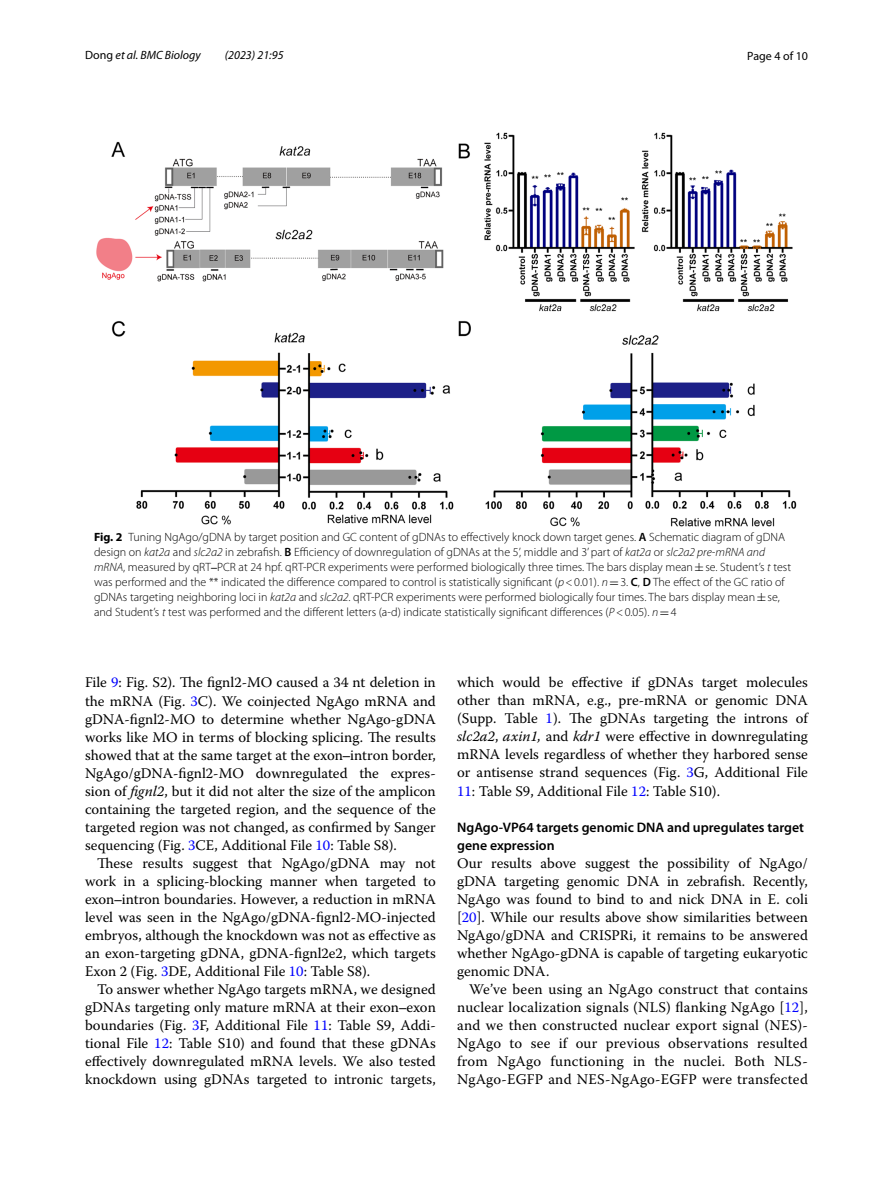
<style>
.page{position:relative;width:893px;height:1187px;background:#fff}
.page>*{position:absolute;margin:0;border:0;box-sizing:border-box;transform-origin:0 0}
.t1{font:14.7px/18px "Warnock Pro";color:#000;text-align:justify}
.t2{font:600 13.8px/18px "Myriad Pro";color:#000}
.t3{font:300 12px/15px "Myriad Pro";color:#000}
.t4{font:italic 12px "Myriad Pro";color:#000}
.t5{font:12px "Myriad Pro";color:#000}
.s1{font-style:normal}
.s2{font-weight:700}
.s3{font-weight:600}
.s4{font-style:italic}
.s5{font-family:"STIX Math";font-weight:400}
.s6{font-family:"MTSY";font-weight:400}
.s7{color:#00f}
.s8{font-family:"STIX Math"}
</style>
<div class="page">
<img style="left:96px;top:133px;width:701px;height:393px">
<p class="t4" style="left:85px;top:48px;width:117px"><span class="s1">Dong</span> et al. BMC Biology</p>
<p class="t4" style="left:225px;top:48px;width:60px">(2023) 21:95</p>
<p class="t5" style="left:747px;top:48px;width:62px">Page 4 of 10</p>
<p class="t3" style="left:94px;top:530px;width:698px"><span class="s2">Fig. 2</span> Tuning NgAgo/gDNA by target position and GC content of gDNAs to effectively knock down target genes. <span class="s3">A</span> Schematic diagram of gDNA design on <span class="s4">kat2a</span> and <span class="s4">slc2a2</span> in zebrafish. <span class="s3">B</span> Efficiency of downregulation of gDNAs at the 5’, middle and 3’ part of <span class="s4">kat2a</span> or <span class="s4">slc2a2 pre-mRNA and mRNA</span>, measured by qRT<span class="s5">‒</span>PCR at 24 hpf. qRT-PCR experiments were performed biologically three times. The bars display mean<span class="s6">±</span>se. Student’s <span class="s4">t</span> test was performed and the ** indicated the difference compared to control is statistically significant (<span class="s4">p</span>&lt;0.01). <span class="s4">n</span><span class="s6">=</span>3. <span class="s3">C</span>, <span class="s3">D</span> The effect of the GC ratio of gDNAs targeting neighboring loci in <span class="s4">kat2a</span> and <span class="s4">slc2a2</span>. qRT-PCR experiments were performed biologically four times. The bars display mean<span class="s6">±</span>se, and Student’s <span class="s4">t</span> test was performed and the different letters (a-d) indicate statistically significant differences (<span class="s4">P</span>&lt;0.05). <span class="s4">n</span><span class="s6">=</span>4</p>
<p class="t1" style="left:85px;top:673px;width:352px">File <span class="s7">9</span>: Fig. S2). The fignl2-MO caused a 34 nt deletion in the mRNA (Fig. <span class="s7">3</span>C). We coinjected NgAgo mRNA and gDNA-fignl2-MO to determine whether NgAgo-gDNA works like MO in terms of blocking splicing. The results showed that at the same target at the exon<span class="s8">‒</span>intron border, NgAgo/gDNA-fignl2-MO downregulated the expres&shy;sion of <span class="s4">fignl2</span>, but it did not alter the size of the amplicon containing the targeted region, and the sequence of the targeted region was not changed, as confirmed by Sanger sequencing (Fig. <span class="s7">3</span>CE, Additional File <span class="s7">10</span>: Table S8).</p>
<p class="t1" style="left:85px;top:853px;width:352px;text-indent:12px">These results suggest that NgAgo/gDNA may not work in a splicing-blocking manner when targeted to exon<span class="s8">‒</span>intron boundaries. However, a reduction in mRNA level was seen in the NgAgo/gDNA-fignl2-MO-injected embryos, although the knockdown was not as effective as an exon-targeting gDNA, gDNA-fignl2e2, which targets Exon 2 (Fig. <span class="s7">3</span>DE, Additional File <span class="s7">10</span>: Table S8).</p>
<p class="t1" style="left:85px;top:979px;width:352px;text-indent:12px">To answer whether NgAgo targets mRNA, we designed gDNAs targeting only mature mRNA at their exon<span class="s8">‒</span>exon boundaries (Fig. <span class="s7">3</span>F, Additional File <span class="s7">11</span>: Table S9, Addi&shy;tional File <span class="s7">12</span>: Table S10) and found that these gDNAs effectively downregulated mRNA levels. We also tested knockdown using gDNAs targeted to intronic targets,</p>
<p class="t1" style="left:457px;top:673px;width:352px">which would be effective if gDNAs target molecules other than mRNA, e.g., pre-mRNA or genomic DNA (Supp. Table <span class="s7">1</span>). The gDNAs targeting the introns of <span class="s4">slc2a2</span>, <span class="s4">axin1,</span> and <span class="s4">kdr1</span> were effective in downregulating mRNA levels regardless of whether they harbored sense or antisense strand sequences (Fig. <span class="s7">3</span>G, Additional File <span class="s7">11</span>: Table S9, Additional File <span class="s7">12</span>: Table S10).</p>
<p class="t2" style="left:457px;top:817px;width:348px">NgAgo‑VP64 targets genomic DNA and upregulates target gene expression</p>
<p class="t1" style="left:457px;top:853px;width:352px">Our results above suggest the possibility of NgAgo/ gDNA targeting genomic DNA in zebrafish. Recently, NgAgo was found to bind to and nick DNA in E. coli [<span class="s7">20</span>]. While our results above show similarities between NgAgo/gDNA and CRISPRi, it remains to be answered whether NgAgo-gDNA is capable of targeting eukaryotic genomic DNA.</p>
<p class="t1" style="left:457px;top:979px;width:352px;text-indent:12px">We’ve been using an NgAgo construct that contains nuclear localization signals (NLS) flanking NgAgo [<span class="s7">12</span>], and we then constructed nuclear export signal (NES)- NgAgo to see if our previous observations resulted from NgAgo functioning in the nuclei. Both NLS-NgAgo-EGFP and NES-NgAgo-EGFP were transfected</p>
</div>
